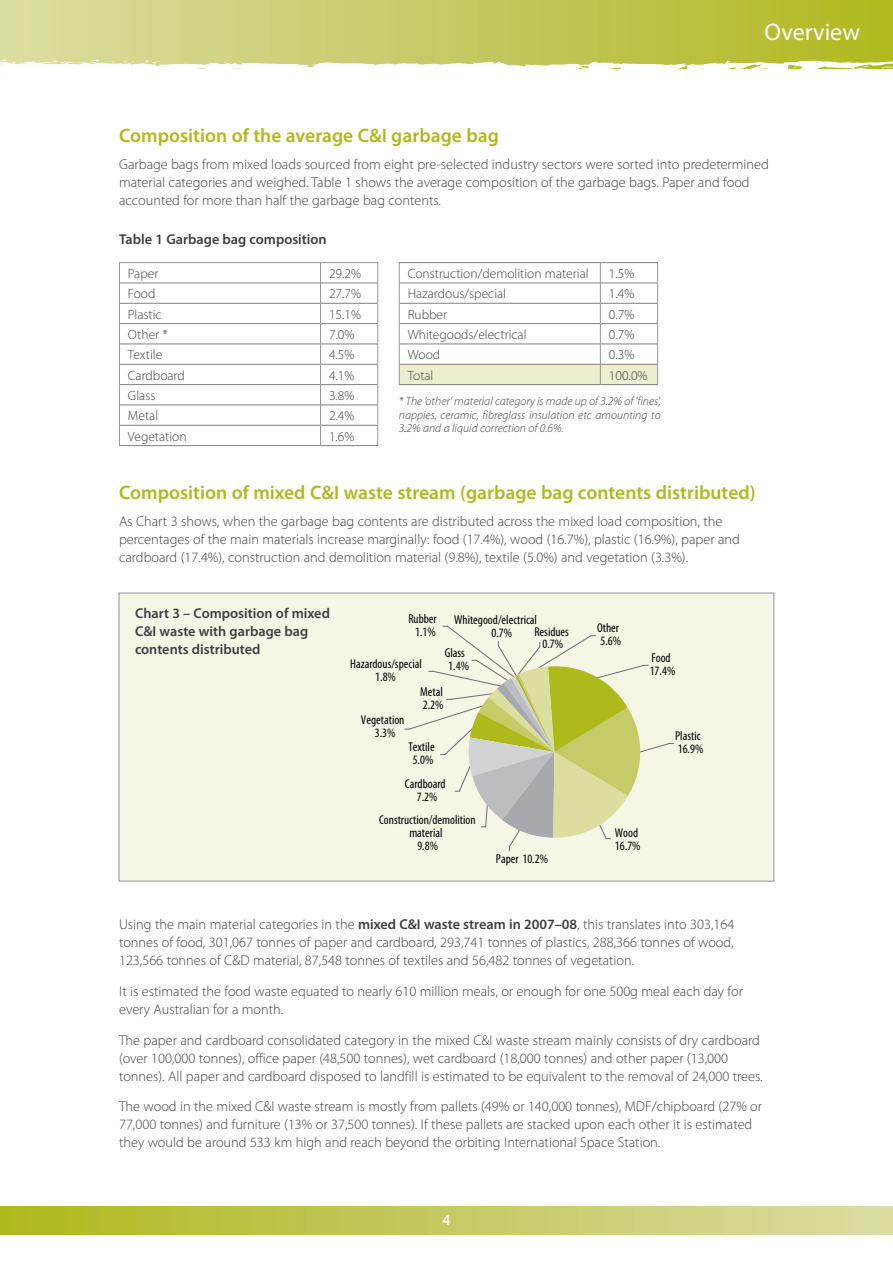
<style>
.page{position:relative;width:893px;height:1263px;background:#fff}
.page>*{position:absolute;margin:0;border:0;box-sizing:border-box;transform-origin:0 0}
.t1{font:24px "Myriad Pro";color:#fff}
.t2{font:600 19.5px "Myriad Pro";color:#aeb91c}
.t3{font:600 15px "Myriad Pro";color:#fff}
.t4{font:300 14.25px/18px "Myriad Pro";color:#3e3e3f}
.t5{font:600 14.25px/18px "Myriad Pro";color:#3e3e3f}
.t6{font:300 13.5px "Myriad Pro";color:#3e3e3f}
.t7{font:condensed 12.9px/12.8px "Myriad Pro";color:#000}
.t8{font:italic 300 12px/13.5px "Myriad Pro";color:#3e3e3f;text-align:justify}
.s1{font-weight:600}
</style>
<div class="page">
<div style="left:119px;top:593px;width:655px;height:288px;background:#f5f6e5;border:1px solid #939598"></div>
<div style="left:0;top:0;width:893px;height:68px;background:linear-gradient(to right,#dbdda4,#afb821)"></div>
<div style="left:0;top:1207px;width:893px;height:27px;background:linear-gradient(to right,#aeb81f,#dadda3)"></div>
<svg style="left:0;top:60px;width:893px;height:9px"></svg>
<hr style="left:120px;top:283px;width:200px;height:1px;background:#808080">
<hr style="left:321px;top:283px;width:56px;height:1px;background:#808080">
<hr style="left:120px;top:303px;width:200px;height:1px;background:#808080">
<hr style="left:321px;top:303px;width:56px;height:1px;background:#808080">
<hr style="left:120px;top:364px;width:200px;height:1px;background:#808080">
<hr style="left:321px;top:364px;width:56px;height:1px;background:#808080">
<hr style="left:120px;top:384px;width:200px;height:1px;background:#808080">
<hr style="left:321px;top:384px;width:56px;height:1px;background:#808080">
<hr style="left:120px;top:405px;width:200px;height:1px;background:#808080">
<hr style="left:321px;top:405px;width:56px;height:1px;background:#808080">
<hr style="left:120px;top:425px;width:200px;height:1px;background:#808080">
<hr style="left:321px;top:425px;width:56px;height:1px;background:#808080">
<hr style="left:119px;top:445px;width:202px;height:1px;background:#808080">
<hr style="left:321px;top:445px;width:57px;height:1px;background:#808080">
<hr style="left:120px;top:323px;width:200px;height:1px;background:#808080">
<hr style="left:120px;top:344px;width:200px;height:1px;background:#808080">
<hr style="left:321px;top:323px;width:56px;height:1px;background:#808080">
<hr style="left:321px;top:344px;width:56px;height:1px;background:#808080">
<hr style="left:119px;top:262px;width:202px;height:1px;background:#939598">
<hr style="left:321px;top:262px;width:57px;height:1px;background:#939598">
<svg style="left:119px;top:263px;width:1px;height:182px"></svg>
<svg style="left:320px;top:263px;width:1px;height:182px"></svg>
<svg style="left:377px;top:263px;width:1px;height:182px"></svg>
<hr style="left:399px;top:262px;width:201px;height:1px;background:#808080">
<hr style="left:600px;top:262px;width:58px;height:1px;background:#808080">
<svg style="left:399px;top:263px;width:259px;height:121px"></svg>
<hr style="left:399px;top:384px;width:201px;height:1px;background:#808080">
<hr style="left:600px;top:384px;width:58px;height:1px;background:#808080">
<svg style="left:405px;top:626px;width:268px;height:224px"></svg>
<h1 class="t1" style="left:764px;top:17px;width:97px">Overview</h1>
<h2 class="t2" style="left:119px;top:123px;width:381px">Composition of the average C&amp;I garbage bag</h2>
<p class="t4" style="left:119px;top:155px;width:651px">Garbage bags from mixed loads sourced from eight pre-selected industry sectors were sorted into predetermined material categories and weighed. Table 1 shows the average composition of the garbage bags. Paper and food accounted for more than half the garbage bag contents.</p>
<p class="t5" style="left:119px;top:230px;width:209px">Table 1 Garbage bag composition</p>
<p class="t6" style="left:128px;top:265px;width:32px">Paper</p>
<p class="t6" style="left:329px;top:265px;width:34px">29.2%</p>
<p class="t6" style="left:128px;top:286px;width:29px">Food</p>
<p class="t6" style="left:329px;top:286px;width:34px">27.7%</p>
<p class="t6" style="left:128px;top:306px;width:35px">Plastic</p>
<p class="t6" style="left:329px;top:306px;width:34px">15.1%</p>
<p class="t6" style="left:128px;top:326px;width:41px">Other *</p>
<p class="t6" style="left:329px;top:326px;width:27px">7.0%</p>
<p class="t6" style="left:128px;top:347px;width:36px">Textile</p>
<p class="t6" style="left:329px;top:347px;width:27px">4.5%</p>
<p class="t6" style="left:128px;top:367px;width:58px">Cardboard</p>
<p class="t6" style="left:329px;top:367px;width:27px">4.1%</p>
<p class="t6" style="left:128px;top:387px;width:29px">Glass</p>
<p class="t6" style="left:329px;top:387px;width:27px">3.8%</p>
<p class="t6" style="left:128px;top:408px;width:32px">Metal</p>
<p class="t6" style="left:329px;top:408px;width:27px">2.4%</p>
<p class="t6" style="left:128px;top:428px;width:60px">Vegetation</p>
<p class="t6" style="left:329px;top:428px;width:27px">1.6%</p>
<p class="t6" style="left:408px;top:265px;width:182px">Construction/demolition material</p>
<p class="t6" style="left:609px;top:265px;width:27px">1.5%</p>
<p class="t6" style="left:408px;top:286px;width:100px">Hazardous/special</p>
<p class="t6" style="left:609px;top:286px;width:27px">1.4%</p>
<p class="t6" style="left:408px;top:306px;width:41px">Rubber</p>
<p class="t6" style="left:609px;top:306px;width:27px">0.7%</p>
<p class="t6" style="left:408px;top:326px;width:120px">Whitegoods/electrical</p>
<p class="t6" style="left:609px;top:326px;width:27px">0.7%</p>
<p class="t6" style="left:408px;top:347px;width:34px">Wood</p>
<p class="t6" style="left:609px;top:347px;width:27px">0.3%</p>
<p class="t6" style="left:408px;top:367px;width:27px">Total</p>
<p class="t6" style="left:609px;top:367px;width:40px">100.0%</p>
<p class="t8" style="left:399px;top:394px;width:263px">* The ‘other’ material category is made up of 3.2% of ‘fines’, nappies, ceramic, fibreglass insulation etc amounting to 3.2% and a liquid correction of 0.6%.</p>
<h2 class="t2" style="left:119px;top:480px;width:638px">Composition of mixed C&amp;I waste stream (garbage bag contents distributed)</h2>
<p class="t4" style="left:119px;top:512px;width:622px">As Chart 3 shows, when the garbage bag contents are distributed across the mixed load composition, the percentages of the main materials increase marginally: food (17.4%), wood (16.7%), plastic (16.9%), paper and cardboard (17.4%), construction and demolition material (9.8%), textile (5.0%) and vegetation (3.3%).</p>
<p class="t5" style="left:135px;top:603px;width:196px">Chart 3 – Composition of mixed<br>C&amp;I waste with garbage bag contents distributed</p>
<p class="t7" style="left:408px;top:612px;width:30px;text-align:center">Rubber<br>1.1%</p>
<p class="t7" style="left:350px;top:657px;width:73px;text-align:center">Hazardous/special<br>1.8%</p>
<p class="t7" style="left:491px;top:613px;width:47px;text-indent:-37px">Whitegood/electrical<br>0.7%</p>
<p class="t7" style="left:534px;top:625px;width:36px;text-align:center">Residues<br>0.7%</p>
<p class="t7" style="left:445px;top:646px;width:26px">Glass<br>1.4%</p>
<p class="t7" style="left:361px;top:713px;width:45px;text-align:center">Vegetation<br>3.3%</p>
<p class="t7" style="left:420px;top:685px;width:25px">Metal<br>2.2%</p>
<p class="t7" style="left:408px;top:740px;width:28px;text-align:center">Textile<br>5.0%</p>
<p class="t7" style="left:405px;top:777px;width:42px;text-align:center">Cardboard<br>7.2%</p>
<p class="t7" style="left:379px;top:814px;width:98px;text-align:center">Construction/demolition material<br>9.8%</p>
<p class="t7" style="left:496px;top:852px;width:54px">Paper 10.2%</p>
<p class="t7" style="left:597px;top:621px;width:26px">Other<br>5.6%</p>
<p class="t7" style="left:650px;top:651px;width:27px">Food<br>17.4%</p>
<p class="t7" style="left:675px;top:729px;width:30px">Plastic<br>16.9%</p>
<p class="t7" style="left:615px;top:826px;width:27px">Wood<br>16.7%</p>
<p class="t4" style="left:119px;top:915px;width:617px;text-align:justify">Using the main material categories in the <span class="s1">mixed C&amp;I waste stream in 2007–08</span>, this translates into 303,164 tonnes of food, 301,067 tonnes of paper and cardboard, 293,741 tonnes of plastics, 288,366 tonnes of wood, 123,566 tonnes of C&amp;D material, 87,548 tonnes of textiles and 56,482 tonnes of vegetation.</p>
<p class="t4" style="left:119px;top:982px;width:625px">It is estimated the food waste equated to nearly 610 million meals, or enough for one 500g meal each day for every Australian for a month.</p>
<p class="t4" style="left:119px;top:1031px;width:645px">The paper and cardboard consolidated category in the mixed C&amp;I waste stream mainly consists of dry cardboard (over 100,000 tonnes), office paper (48,500 tonnes), wet cardboard (18,000 tonnes) and other paper (13,000 tonnes). All paper and cardboard disposed to landfill is estimated to be equivalent to the removal of 24,000 trees.</p>
<p class="t4" style="left:119px;top:1097px;width:644px">The wood in the mixed C&amp;I waste stream is mostly from pallets (49% or 140,000 tonnes), MDF/chipboard (27% or<br>77,000 tonnes) and furniture (13% or 37,500 tonnes). If these pallets are stacked upon each other it is estimated they would be around 533 km high and reach beyond the orbiting International Space Station.</p>
<p class="t3" style="left:442px;top:1210px;width:10px">4</p>
</div>
